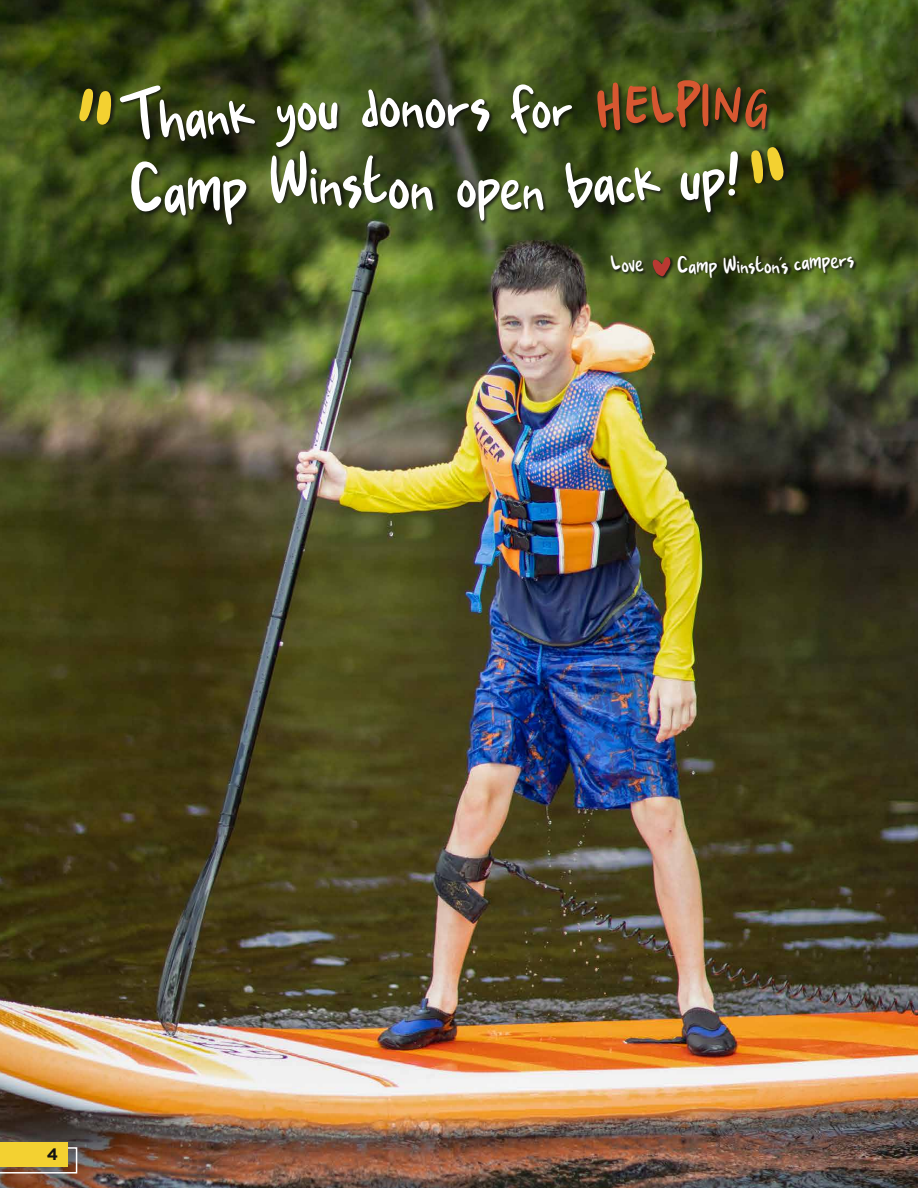
<style>
.page{position:relative;width:918px;height:1188px;background:#fff}
.page>*{position:absolute;margin:0;border:0;box-sizing:border-box;transform-origin:0 0}
.t1{font:61.5px "Market Written";color:#fff}
.t2{font:60.75px "Market Written";color:#fff}
.t3{font:58.5px "Market Written";color:#fff}
.t4{font:57.9px "Market Written";color:#fff}
.t5{font:57px "Market Written";color:#fff}
.t6{font:52.5px "Market Written";color:#d75731}
.t7{font:21.15px "Market Written";color:#fff}
.t8{font:20.7px "Market Written";letter-spacing:.005em;color:#fff}
.t9{font:700 16.5px "Gotham";color:#121212}
.s1{font-size:55.5px}
</style>
<div class="page">
<img style="left:0;top:0;width:918px;height:1188px">
<hr style="left:917px;top:396px;width:1px;height:396px;background:#eaab35">
<div style="left:678px;top:253px;width:114px;height:27px;background:#121212;opacity:.82"></div>
<div style="left:652px;top:257px;width:22px;height:23px;background:#121212;opacity:.82"></div>
<svg style="left:653px;top:257px;width:17px;height:19px"></svg>
<div style="left:794px;top:256px;width:63px;height:20px;background:#121212;opacity:.82"></div>
<div style="left:611px;top:255px;width:36px;height:20px;background:#121212;opacity:.82"></div>
<div style="left:510px;top:79px;width:263px;height:61px;background:#121212;opacity:.82"></div>
<div style="left:457px;top:178px;width:92px;height:48px;background:#121212;opacity:.82"></div>
<div style="left:130px;top:160px;width:122px;height:70px;background:#121212;opacity:.82"></div>
<div style="left:119px;top:85px;width:223px;height:66px;background:#121212;opacity:.82"></div>
<div style="left:271px;top:147px;width:169px;height:67px;background:#121212;opacity:.82"></div>
<div style="left:79px;top:85px;width:39px;height:43px;background:#121212;opacity:.82"></div>
<svg style="left:79px;top:88px;width:34px;height:37px"></svg>
<div style="left:751px;top:144px;width:39px;height:43px;background:#121212;opacity:.82"></div>
<svg style="left:750px;top:146px;width:34px;height:38px"></svg>
<div style="left:564px;top:150px;width:178px;height:68px;background:#121212;opacity:.82"></div>
<div style="left:361px;top:89px;width:133px;height:46px;background:#121212;opacity:.82"></div>
<svg style="left:0;top:1147px;width:77px;height:27px"></svg>
<div style="left:0;top:1142px;width:68px;height:25px;background:#f3d131"></div>
<h2 class="t2" style="left:362px;top:64px;width:214px;rotate:1deg">donors <span class="s1">for</span></h2>
<h3 class="t6" style="left:596px;top:75px;width:175px">HELPING</h3>
<h3 class="t4" style="left:117px;top:80px;width:221px;rotate:-3deg">Thank you</h3>
<h1 class="t1" style="left:271px;top:138px;width:169px;rotate:3deg">Winston</h1>
<h3 class="t3" style="left:564px;top:142px;width:178px;rotate:-1deg">back up!</h3>
<h1 class="t1" style="left:128px;top:151px;width:120px;rotate:-2deg">Camp</h1>
<h3 class="t5" style="left:458px;top:148px;width:91px;rotate:2deg">open</h3>
<p class="t8" style="left:610px;top:251px;width:34px;rotate:-3deg">Love</p>
<p class="t8" style="left:677px;top:252px;width:113px">Camp Winston’s</p>
<p class="t7" style="left:793px;top:248px;width:62px;rotate:-3deg">campers</p>
<p class="t9" style="left:47px;top:1143px;width:13px">4</p>
</div>
